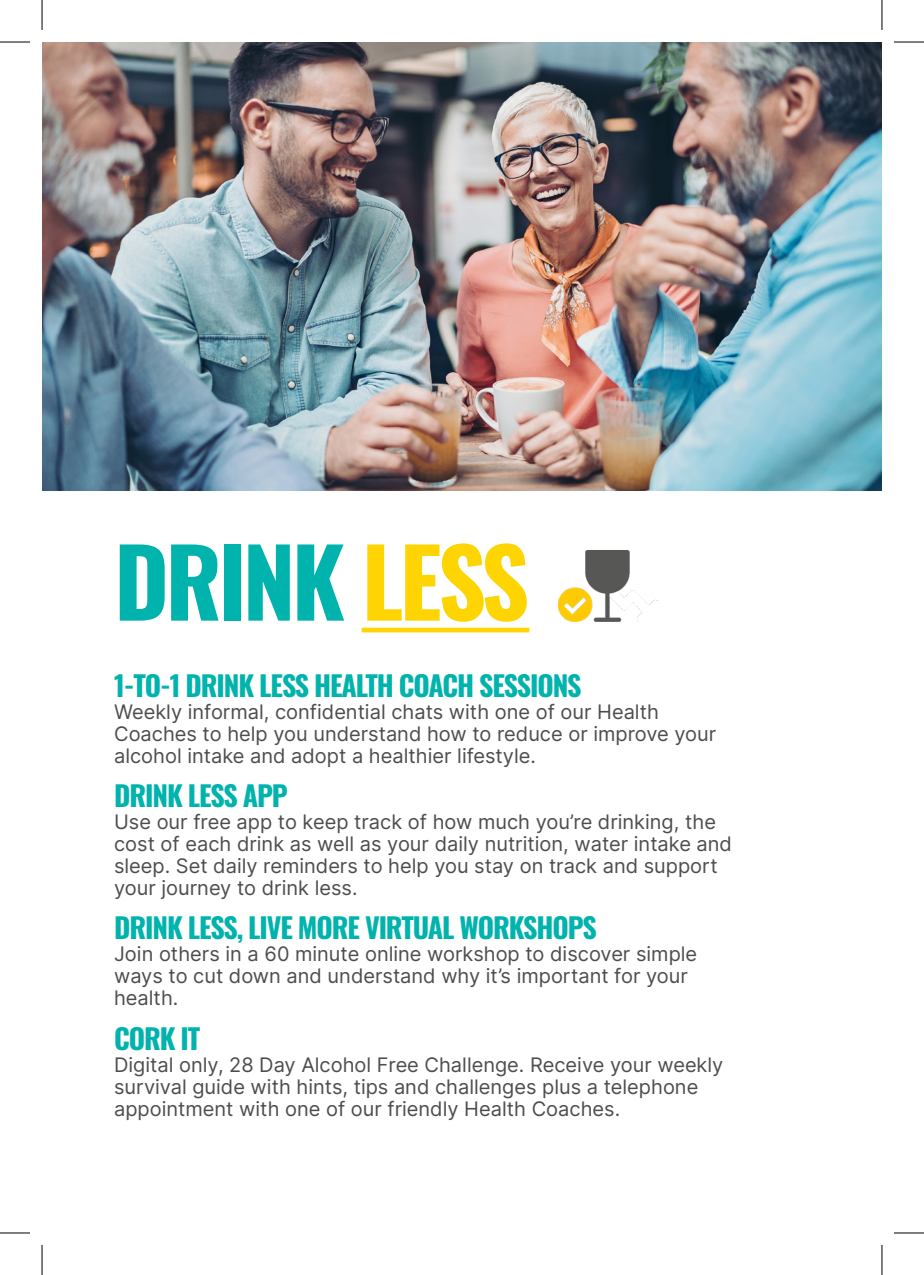
<style>
.page{position:relative;width:924px;height:1275px;background:#fff}
.page>*{position:absolute;margin:0;border:0;box-sizing:border-box;transform-origin:0 0}
.t1{font:700 94px "Oswald";letter-spacing:-.04em;color:#00b3ac}
.t2{font:700 28px "Oswald";letter-spacing:-.04em;color:#00b3ac}
.Normal_Text_Mid_Grey{font:20px/22px "Inter";color:#4d4d4d}
.s1{color:#fed503}
</style>
<div class="page">
<img style="left:42px;top:42px;width:839px;height:448px">
<img style="left:558px;top:550px;width:100px;height:72px">
<div style="left:361px;top:627px;width:168px;height:5px;background:#fed503"></div>
<hr style="left:0;top:42px;width:30px;height:1px;background:#000">
<hr style="left:893px;top:42px;width:30px;height:1px;background:#000">
<hr style="left:0;top:1232px;width:30px;height:1px;background:#000">
<hr style="left:893px;top:1232px;width:30px;height:1px;background:#000">
<hr style="left:42px;top:0;width:1px;height:30px;background:#000">
<hr style="left:42px;top:1245px;width:1px;height:30px;background:#000">
<hr style="left:881px;top:0;width:1px;height:30px;background:#000">
<hr style="left:881px;top:1245px;width:1px;height:30px;background:#000">
<p class="t1" style="left:114px;top:499px;width:416px">DRINK <span class="s1">LESS</span></p>
<p class="t2" style="left:114px;top:661px;width:469px">1-TO-1 DRINK LESS HEALTH COACH SESSIONS</p>
<p class="Normal_Text_Mid_Grey" style="left:114px;top:700px;width:603px">Weekly informal, confidential chats with one of our Health<br>Coaches to help you understand how to reduce or improve your alcohol intake and adopt a healthier lifestyle.</p>
<p class="t2" style="left:114px;top:771px;width:175px">DRINK LESS APP</p>
<p class="Normal_Text_Mid_Grey" style="left:114px;top:810px;width:619px">Use our free app to keep track of how much you’re drinking, the cost of each drink as well as your daily nutrition, water intake and sleep. Set daily reminders to help you stay on track and support your journey to drink less.</p>
<p class="t2" style="left:114px;top:903px;width:484px">DRINK LESS, LIVE MORE VIRTUAL WORKSHOPS</p>
<p class="Normal_Text_Mid_Grey" style="left:114px;top:942px;width:584px">Join others in a 60 minute online workshop to discover simple ways to cut down and understand why it’s important for your health.</p>
<p class="t2" style="left:114px;top:1013px;width:88px">CORK IT</p>
<p class="Normal_Text_Mid_Grey" style="left:114px;top:1052px;width:610px">Digital only, 28 Day Alcohol Free Challenge. Receive your weekly survival guide with hints, tips and challenges plus a telephone appointment with one of our friendly Health Coaches.</p>
</div>
